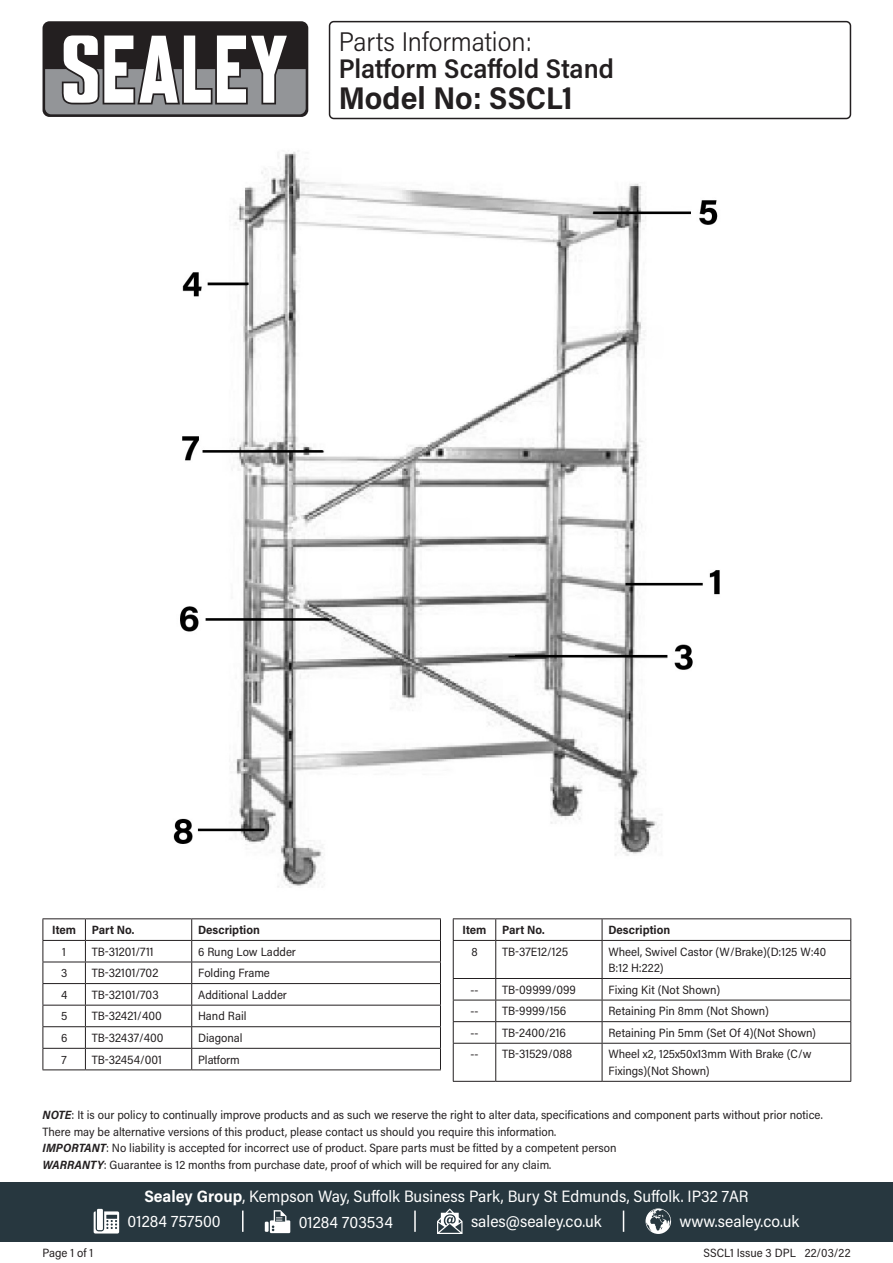
<style>
.page{position:relative;width:893px;height:1263px;background:#fff}
.page>*{position:absolute;margin:0;border:0;box-sizing:border-box;transform-origin:0 0}
.Model_Number{font:700 31.5px "Acumin Pro Semi Cond";color:#231f20}
.Product_Description{font:600 27px "Acumin Pro Semi Cond";color:#231f20}
.Parts_Information{font:300 27px "Acumin Pro Semi Cond";color:#231f20}
.Address{font:16.5px "Acumin Pro Semi Cond";color:#fff}
.Contact_Info{font:16.5px "Acumin Pro Semi Cond";color:#fff}
.Disclaimer{font:12px/16.5px "Acumin Pro Semi Cond";color:#231f20}
.Table_Body{font:12px/16.5px "Acumin Pro Semi Cond";color:#231f20}
.Part_No__Body{font:12px "Acumin Pro Semi Cond";letter-spacing:.005em;color:#231f20}
.Part_Description_HDR{font:700 12px "Acumin Pro Semi Cond";color:#231f20}
.Document_Info{font:12px "Acumin Pro Semi Cond";color:#231f20}
.Item_Body{font:12px "Acumin Pro Semi Cond";color:#231f20}
.Item_HDR{font:700 12px "Acumin Pro Semi Cond";letter-spacing:-.005em;color:#231f20}
.s1{font-weight:700;font-style:italic}
.s2{font-weight:700}
</style>
<div class="page">
<div style="left:43px;top:21px;width:265px;height:96px;background:#231f20;border-radius:7px"></div>
<svg style="left:45px;top:35px;width:261px;height:79px"></svg>
<div style="left:0;top:1182px;width:893px;height:60px;background:#27373f"></div>
<svg style="left:94px;top:1211px;width:25px;height:22px"></svg>
<div style="left:97px;top:1209px;width:6px;height:21px;background:#fff"></div>
<svg style="left:265px;top:1222px;width:4px;height:10px"></svg>
<svg style="left:270px;top:1210px;width:20px;height:23px"></svg>
<svg style="left:437px;top:1208px;width:25px;height:26px"></svg>
<svg style="left:645px;top:1208px;width:26px;height:26px"></svg>
<hr style="left:242px;top:1210px;width:2px;height:22px;background:#fff">
<svg style="left:623px;top:1210px;width:1px;height:22px"></svg>
<hr style="left:414px;top:1210px;width:2px;height:22px;background:#fff">
<div style="left:329px;top:21px;width:522px;height:98px;border:2px solid #231f20;border-radius:4px"></div>
<hr style="left:43px;top:918px;width:42px;height:1px;background:#231f20">
<hr style="left:85px;top:918px;width:107px;height:1px;background:#231f20">
<hr style="left:192px;top:918px;width:249px;height:1px;background:#231f20">
<hr style="left:43px;top:940px;width:42px;height:1px;background:#231f20">
<hr style="left:85px;top:940px;width:107px;height:1px;background:#231f20">
<hr style="left:192px;top:940px;width:249px;height:1px;background:#231f20">
<hr style="left:43px;top:962px;width:42px;height:1px;background:#231f20">
<hr style="left:85px;top:962px;width:107px;height:1px;background:#231f20">
<hr style="left:192px;top:962px;width:249px;height:1px;background:#231f20">
<hr style="left:43px;top:983px;width:42px;height:1px;background:#231f20">
<hr style="left:85px;top:983px;width:107px;height:1px;background:#231f20">
<hr style="left:192px;top:983px;width:249px;height:1px;background:#231f20">
<hr style="left:43px;top:1005px;width:42px;height:1px;background:#231f20">
<hr style="left:85px;top:1005px;width:107px;height:1px;background:#231f20">
<hr style="left:192px;top:1005px;width:249px;height:1px;background:#231f20">
<hr style="left:43px;top:1026px;width:42px;height:1px;background:#231f20">
<hr style="left:85px;top:1026px;width:107px;height:1px;background:#231f20">
<hr style="left:192px;top:1026px;width:249px;height:1px;background:#231f20">
<hr style="left:43px;top:1048px;width:42px;height:1px;background:#231f20">
<svg style="left:43px;top:919px;width:1px;height:150px"></svg>
<hr style="left:85px;top:1048px;width:107px;height:1px;background:#231f20">
<svg style="left:85px;top:919px;width:1px;height:150px"></svg>
<hr style="left:192px;top:1048px;width:249px;height:1px;background:#231f20">
<svg style="left:191px;top:919px;width:1px;height:150px"></svg>
<svg style="left:440px;top:919px;width:1px;height:150px"></svg>
<hr style="left:43px;top:1069px;width:42px;height:1px;background:#231f20">
<hr style="left:85px;top:1069px;width:107px;height:1px;background:#231f20">
<hr style="left:192px;top:1069px;width:249px;height:1px;background:#231f20">
<hr style="left:453px;top:918px;width:43px;height:1px;background:#231f20">
<svg style="left:453px;top:919px;width:1px;height:21px"></svg>
<hr style="left:496px;top:918px;width:106px;height:1px;background:#231f20">
<svg style="left:495px;top:919px;width:1px;height:21px"></svg>
<hr style="left:602px;top:918px;width:249px;height:1px;background:#231f20">
<svg style="left:602px;top:919px;width:1px;height:21px"></svg>
<svg style="left:850px;top:919px;width:1px;height:21px"></svg>
<hr style="left:453px;top:940px;width:43px;height:1px;background:#231f20">
<hr style="left:453px;top:941px;width:1px;height:37px;background:#231f20">
<hr style="left:496px;top:940px;width:106px;height:1px;background:#231f20">
<hr style="left:495px;top:941px;width:1px;height:37px;background:#231f20">
<hr style="left:602px;top:940px;width:249px;height:1px;background:#231f20">
<hr style="left:602px;top:941px;width:1px;height:37px;background:#231f20">
<hr style="left:850px;top:941px;width:1px;height:37px;background:#231f20">
<hr style="left:453px;top:978px;width:43px;height:1px;background:#231f20">
<hr style="left:496px;top:978px;width:106px;height:1px;background:#231f20">
<hr style="left:602px;top:978px;width:249px;height:1px;background:#231f20">
<hr style="left:453px;top:1000px;width:43px;height:1px;background:#231f20">
<hr style="left:496px;top:1000px;width:106px;height:1px;background:#231f20">
<hr style="left:602px;top:1000px;width:249px;height:1px;background:#231f20">
<hr style="left:453px;top:1021px;width:43px;height:1px;background:#231f20">
<svg style="left:453px;top:979px;width:1px;height:64px"></svg>
<hr style="left:496px;top:1021px;width:106px;height:1px;background:#231f20">
<svg style="left:495px;top:979px;width:1px;height:64px"></svg>
<hr style="left:602px;top:1021px;width:249px;height:1px;background:#231f20">
<svg style="left:602px;top:979px;width:1px;height:64px"></svg>
<svg style="left:850px;top:979px;width:1px;height:64px"></svg>
<hr style="left:453px;top:1043px;width:43px;height:1px;background:#231f20">
<hr style="left:453px;top:1043px;width:1px;height:38px;background:#231f20">
<hr style="left:496px;top:1043px;width:106px;height:1px;background:#231f20">
<hr style="left:495px;top:1043px;width:1px;height:38px;background:#231f20">
<hr style="left:602px;top:1043px;width:249px;height:1px;background:#231f20">
<hr style="left:602px;top:1043px;width:1px;height:38px;background:#231f20">
<hr style="left:850px;top:1043px;width:1px;height:38px;background:#231f20">
<hr style="left:453px;top:1081px;width:43px;height:1px;background:#231f20">
<hr style="left:496px;top:1081px;width:106px;height:1px;background:#231f20">
<hr style="left:602px;top:1081px;width:249px;height:1px;background:#231f20">
<img style="left:173px;top:150px;width:547px;height:738px">
<p class="Parts_Information" style="left:339px;top:23px;width:195px">Parts Information:</p>
<p class="Product_Description" style="left:339px;top:49px;width:277px">Platform Scaffold Stand</p>
<p class="Model_Number" style="left:339px;top:76px;width:235px">Model No: SSCL1</p>
<p class="Item_HDR" style="left:52px;top:921px;width:25px">Item</p>
<p class="Part_Description_HDR" style="left:92px;top:921px;width:44px">Part No.</p>
<p class="Part_Description_HDR" style="left:198px;top:921px;width:63px">Description</p>
<p class="Item_Body" style="left:62px;top:943px;width:5px">1</p>
<p class="Part_No__Body" style="left:92px;top:943px;width:63px">TB-31201/711</p>
<p class="Table_Body" style="left:198px;top:943px;width:99px">6 Rung Low Ladder</p>
<p class="Item_Body" style="left:61px;top:965px;width:8px">3</p>
<p class="Part_No__Body" style="left:92px;top:965px;width:68px">TB-32101/702</p>
<p class="Table_Body" style="left:198px;top:964px;width:73px">Folding Frame</p>
<p class="Item_Body" style="left:61px;top:986px;width:8px">4</p>
<p class="Part_No__Body" style="left:92px;top:986px;width:68px">TB-32101/703</p>
<p class="Table_Body" style="left:198px;top:986px;width:90px">Additional Ladder</p>
<p class="Item_Body" style="left:61px;top:1008px;width:8px">5</p>
<p class="Part_No__Body" style="left:92px;top:1008px;width:72px">TB-32421/400</p>
<p class="Table_Body" style="left:198px;top:1007px;width:50px">Hand Rail</p>
<p class="Item_Body" style="left:61px;top:1029px;width:8px">6</p>
<p class="Part_No__Body" style="left:92px;top:1029px;width:73px">TB-32437/400</p>
<p class="Table_Body" style="left:198px;top:1029px;width:46px">Diagonal</p>
<p class="Item_Body" style="left:62px;top:1051px;width:7px">7</p>
<p class="Part_No__Body" style="left:92px;top:1051px;width:72px">TB-32454/001</p>
<p class="Table_Body" style="left:198px;top:1050px;width:43px">Platform</p>
<p class="Item_HDR" style="left:463px;top:921px;width:25px">Item</p>
<p class="Part_Description_HDR" style="left:502px;top:921px;width:44px">Part No.</p>
<p class="Part_Description_HDR" style="left:608px;top:921px;width:63px">Description</p>
<p class="Item_Body" style="left:471px;top:943px;width:8px">8</p>
<p class="Part_No__Body" style="left:502px;top:943px;width:68px">TB-37E12/125</p>
<p class="Table_Body" style="left:608px;top:943px;width:219px">Wheel, Swivel Castor (W/Brake)(D:125 W:40<br>B:12 H:222)</p>
<p class="Item_Body" style="left:470px;top:981px;width:9px">--</p>
<p class="Part_No__Body" style="left:502px;top:981px;width:75px">TB-09999/099</p>
<p class="Table_Body" style="left:608px;top:981px;width:113px">Fixing Kit (Not Shown)</p>
<p class="Item_Body" style="left:470px;top:1003px;width:9px">--</p>
<p class="Part_No__Body" style="left:502px;top:1003px;width:66px">TB-9999/156</p>
<p class="Table_Body" style="left:608px;top:1002px;width:162px">Retaining Pin 8mm (Not Shown)</p>
<p class="Item_Body" style="left:470px;top:1024px;width:9px">--</p>
<p class="Part_No__Body" style="left:502px;top:1024px;width:65px">TB-2400/216</p>
<p class="Table_Body" style="left:608px;top:1024px;width:209px">Retaining Pin 5mm (Set Of 4)(Not Shown)</p>
<p class="Item_Body" style="left:470px;top:1046px;width:9px">--</p>
<p class="Part_No__Body" style="left:502px;top:1046px;width:72px">TB-31529/088</p>
<p class="Table_Body" style="left:608px;top:1045px;width:204px">Wheel x2, 125x50x13mm With Brake (C/w<br>Fixings)(Not Shown)</p>
<p class="Disclaimer" style="left:43px;top:1106px;width:782px"><span class="s1">NOTE</span>: It is our policy to continually improve products and as such we reserve the right to alter data, specifications and component parts without prior notice.<br>There may be alternative versions of this product, please contact us should you require this information.</p>
<p class="Disclaimer" style="left:43px;top:1139px;width:575px"><span class="s1">IMPORTANT</span>: No liability is accepted for incorrect use of product. Spare parts must be fitted by a competent person</p>
<p class="Disclaimer" style="left:43px;top:1156px;width:510px"><span class="s1">WARRANTY</span>: Guarantee is 12 months from purchase date, proof of which will be required for any claim.</p>
<p class="Document_Info" style="left:43px;top:1244px;width:52px">Page 1 of 1</p>
<p class="Address" style="left:144px;top:1185px;width:606px"><span class="s2">Sealey Group</span>, Kempson Way, Suffolk Business Park, Bury St Edmunds, Suffolk. IP32 7AR</p>
<p class="Contact_Info" style="left:128px;top:1210px;width:95px">01284 757500</p>
<p class="Contact_Info" style="left:299px;top:1210px;width:96px">01284 703534</p>
<p class="Contact_Info" style="left:471px;top:1210px;width:132px">sales@sealey.co.uk</p>
<p class="Contact_Info" style="left:680px;top:1210px;width:121px">www.sealey.co.uk</p>
<p class="Document_Info" style="left:703px;top:1244px;width:148px">SSCL1 Issue 3 DPL 22/03/22</p>
</div>
